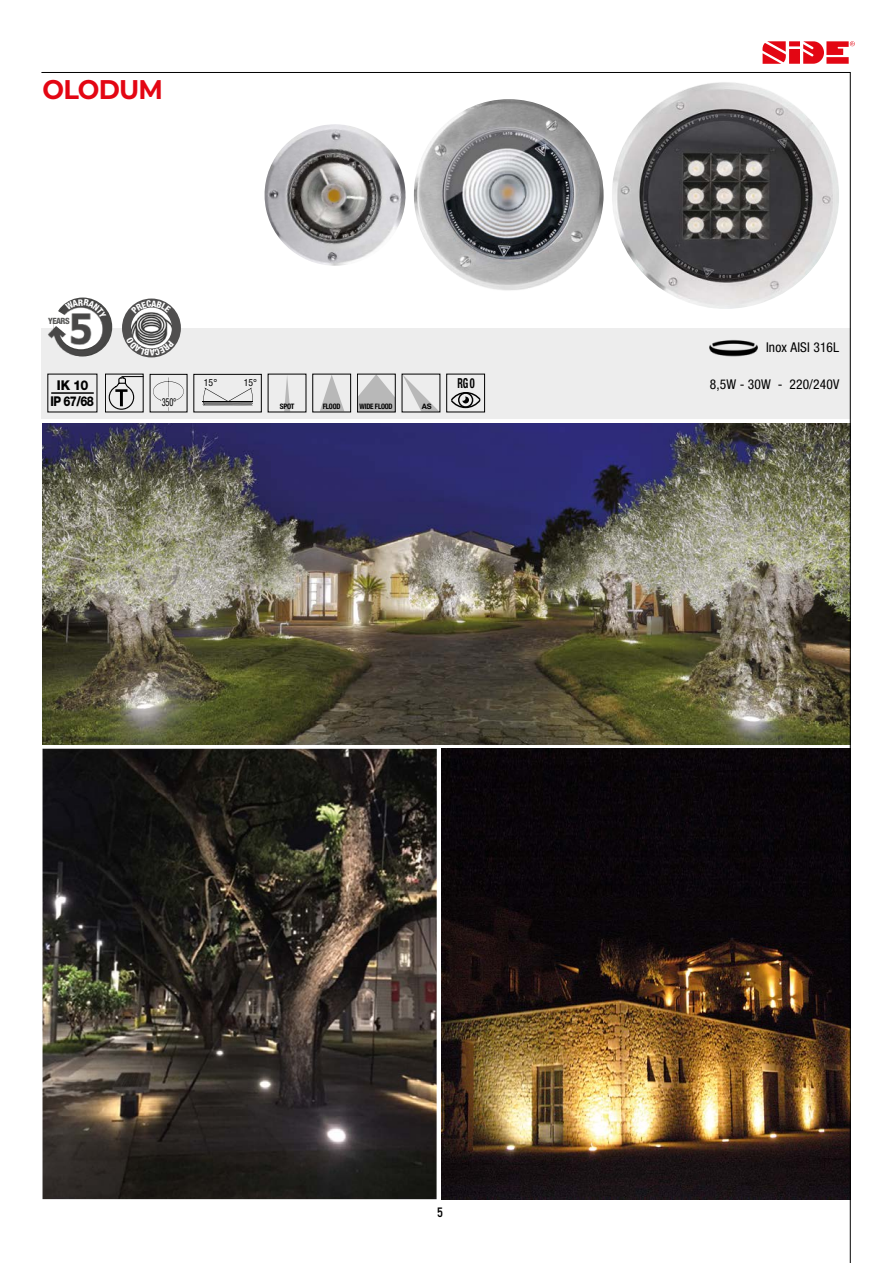
<style>
.page{position:relative;width:893px;height:1263px;background:#fff}
.page>*{position:absolute;margin:0;border:0;box-sizing:border-box;transform-origin:0 0}
.t1{font:700 27px "Montserrat";letter-spacing:-.03em;color:#e30613;scale:.95 1}
.t2{font:700 condensed 13.8px "Helvetica Neue LT Std";color:#000;scale:.72 1}
.t3{font:condensed 13.5px "Helvetica Neue LT Std";letter-spacing:.01em;color:#000}
.t4{font:800 13.5px "Helvetica Neue LT Std";letter-spacing:-.05em;color:#000;scale:.83 1}
.t5{font:800 13.5px "Helvetica Neue LT Std";letter-spacing:-.05em;color:#000;scale:.94 1}
.t6{font:700 13.5px "Akrobat";color:#000}
.t7{font:condensed 10.95px "Helvetica Neue LT Std";color:#000;scale:.75 1}
.t8{font:condensed 9.9px "Helvetica Neue LT Std";color:#000}
.t9{font:800 condensed 8.7px "Helvetica Neue LT Std";letter-spacing:-.06em;color:#575756}
.t10{font:700 condensed 7.5px "Helvetica Neue LT Std";letter-spacing:-.035em;color:#000;scale:.95 1}
.t11{font:700 condensed 7.5px "Helvetica Neue LT Std";letter-spacing:-.035em;color:#000}
.t12{font:700 7.5px "Helvetica Neue LT Std";color:#000}
</style>
<div class="page">
<svg style="left:762px;top:41px;width:93px;height:23px"></svg>
<img style="left:41px;top:72px;width:810px;height:1191px">
<svg style="left:131px;top:300px;width:40px;height:14px"></svg>
<svg style="left:126px;top:337px;width:48px;height:19px"></svg>
<svg style="left:53px;top:299px;width:54px;height:35px"></svg>
<h1 class="t1" style="left:43px;top:70px;width:128px">OLODUM</h1>
<p class="t9" style="left:48px;top:316px;width:23px">YEARS</p>
<p class="t5" style="left:57px;top:377px;width:35px">IK 10</p>
<p class="t4" style="left:50px;top:393px;width:54px">IP 67/68</p>
<p class="t7" style="left:162px;top:396px;width:21px">350°</p>
<p class="t8" style="left:204px;top:377px;width:15px">15°</p>
<p class="t8" style="left:244px;top:377px;width:15px">15°</p>
<p class="t11" style="left:280px;top:401px;width:16px">SPOT</p>
<p class="t10" style="left:323px;top:401px;width:20px">FLOOD</p>
<p class="t10" style="left:359px;top:401px;width:36px">WIDE FLOOD</p>
<p class="t12" style="left:422px;top:401px;width:11px">AS</p>
<p class="t2" style="left:457px;top:374px;width:26px">RG 0</p>
<p class="t3" style="left:766px;top:339px;width:75px">Inox AISI 316L</p>
<p class="t3" style="left:710px;top:376px;width:131px">8,5W - 30W - 220/240V</p>
<p class="t6" style="left:437px;top:1203px;width:7px">5</p>
</div>
